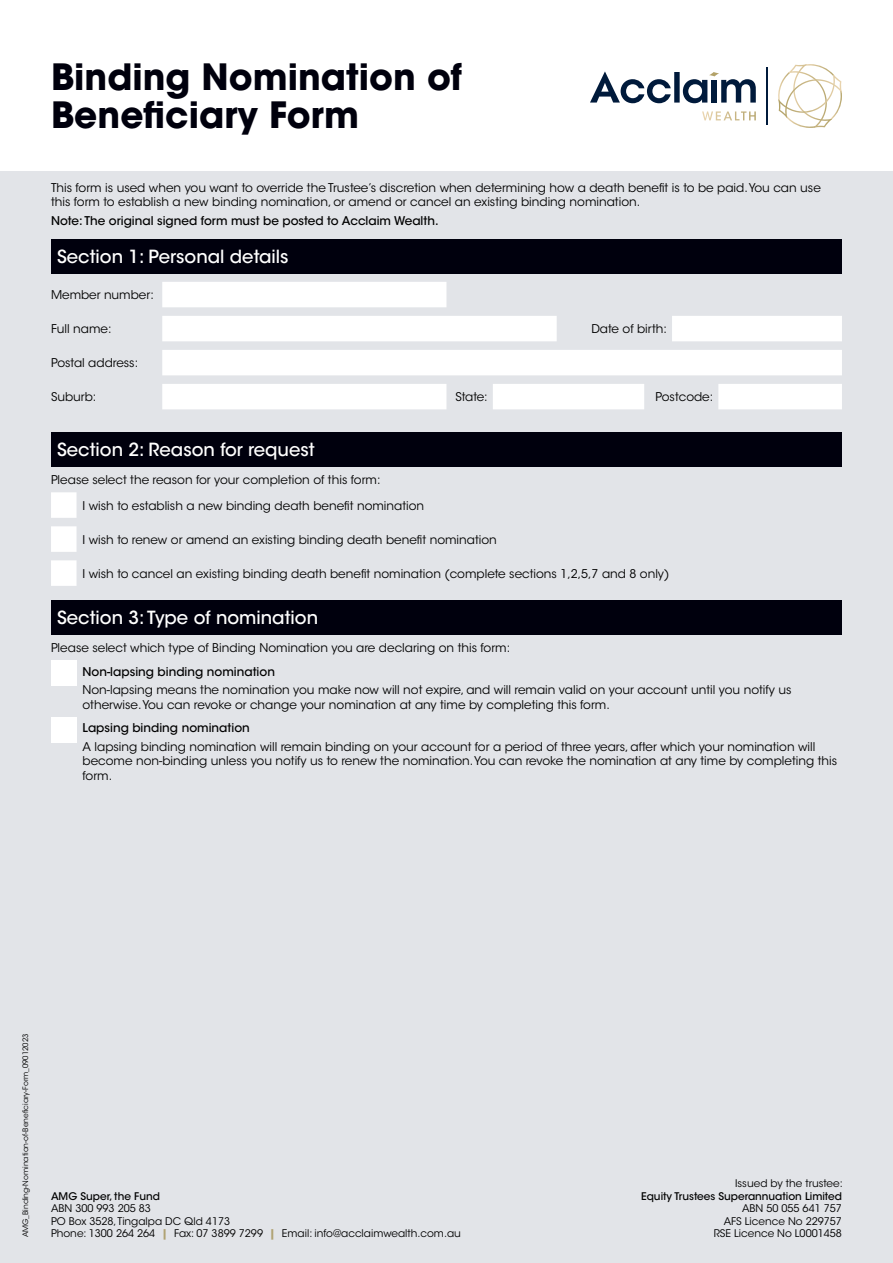
<style>
.page{position:relative;width:893px;height:1263px;background:#e2e4e8}
.page>*{position:absolute;margin:0;border:0;box-sizing:border-box;transform-origin:0 0}
.t1{font:700 36px/37.5px "ITC Avant Garde Std";color:#00000d}
.t2{font:500 18px "ITC Avant Garde Std";color:#fff}
.t3{font:12px/14.4px "ITC Avant Garde Std";color:#000}
.t4{font:500 12px "ITC Avant Garde Std";color:#000}
.t5{font:10.5px/12.6px "ITC Avant Garde Std";color:#000}
.t6{font:500 10.5px "ITC Avant Garde Std";color:#000}
.t7{font:7.5px "ITC Avant Garde Std";color:#000}
.s1{font-weight:700;color:#b0a273}
</style>
<div class="page">
<div style="left:51px;top:239px;width:791px;height:34px;background:#00000d"></div>
<div style="left:162px;top:282px;width:285px;height:25px;background:#fff"></div>
<svg style="left:162px;top:316px;width:680px;height:93px;fill:#fff"></svg>
<div style="left:51px;top:432px;width:791px;height:34px;background:#00000d"></div>
<svg style="left:51px;top:492px;width:26px;height:94px"></svg>
<div style="left:51px;top:600px;width:791px;height:34px;background:#00000d"></div>
<div style="left:51px;top:660px;width:26px;height:26px;background:#fff"></div>
<div style="left:51px;top:717px;width:26px;height:26px;background:#fff"></div>
<div style="left:0;top:0;width:893px;height:170px;background:#fff"></div>
<svg style="left:702px;top:111px;width:54px;height:9px"></svg>
<svg style="left:590px;top:71px;width:166px;height:32px"></svg>
<hr style="left:766px;top:67px;width:2px;height:58px;background:#001a3b">
<svg style="left:778px;top:64px;width:64px;height:64px"></svg>
<h1 class="t1" style="left:51px;top:58px;width:413px">Binding Nomination of<br>Beneficiary Form</h1>
<p class="t3" style="left:51px;top:180px;width:771px">This form is used when you want to override the Trustee’s discretion when determining how a death benefit is to be paid. You can use this form to establish a new binding nomination, or amend or cancel an existing binding nomination.</p>
<p class="t4" style="left:51px;top:213px;width:389px">Note: The original signed form must be posted to Acclaim Wealth.</p>
<h2 class="t2" style="left:57px;top:245px;width:233px">Section 1: Personal details</h2>
<p class="t3" style="left:51px;top:288px;width:104px">Member number:</p>
<p class="t3" style="left:51px;top:322px;width:62px">Full name:</p>
<p class="t3" style="left:591px;top:322px;width:77px">Date of birth:</p>
<p class="t3" style="left:51px;top:356px;width:89px">Postal address:</p>
<p class="t3" style="left:51px;top:390px;width:47px">Suburb:</p>
<p class="t3" style="left:455px;top:390px;width:34px">State:</p>
<p class="t3" style="left:655px;top:390px;width:59px">Postcode:</p>
<h2 class="t2" style="left:57px;top:438px;width:259px">Section 2: Reason for request</h2>
<p class="t3" style="left:83px;top:467px;width:343px;line-height:25.7px;text-indent:-32px">Please select the reason for your completion of this form:<br>I wish to establish a new binding death benefit nomination</p>
<p class="t3" style="left:83px;top:532px;width:416px">I wish to renew or amend an existing binding death benefit nomination</p>
<p class="t3" style="left:83px;top:566px;width:588px">I wish to cancel an existing binding death benefit nomination (complete sections 1,2,5,7 and 8 only)</p>
<h2 class="t2" style="left:57px;top:606px;width:263px">Section 3: Type of nomination</h2>
<p class="t3" style="left:51px;top:640px;width:461px">Please select which type of Binding Nomination you are declaring on this form:</p>
<p class="t4" style="left:83px;top:664px;width:194px">Non-lapsing binding nomination</p>
<p class="t3" style="left:83px;top:683px;width:710px">Non-lapsing means the nomination you make now will not expire, and will remain valid on your account until you notify us otherwise. You can revoke or change your nomination at any time by completing this form.</p>
<p class="t4" style="left:83px;top:720px;width:169px">Lapsing binding nomination</p>
<p class="t3" style="left:83px;top:740px;width:756px">A lapsing binding nomination will remain binding on your account for a period of three years, after which your nomination will become non-binding unless you notify us to renew the nomination. You can revoke the nomination at any time by completing this form.</p>
<p class="t7" style="left:21px;top:1237px;width:205px;rotate:-90deg">AMG_Binding-Nomination-of-Beneficiary-Form_09012023</p>
<p class="t6" style="left:51px;top:1189px;width:110px">AMG Super, the Fund</p>
<p class="t5" style="left:51px;top:1202px;width:411px">ABN 300 993 205 83<br>PO Box 3528, Tingalpa DC Qld 4173<br>Phone: 1300 264 264 <span class="s1">|</span> Fax: 07 3899 7299 <span class="s1">|</span> Email: info@acclaimwealth.com.au</p>
<p class="t5" style="left:735px;top:1177px;width:109px">Issued by the trustee:</p>
<p class="t6" style="left:641px;top:1189px;width:202px">Equity Trustees Superannuation Limited</p>
<p class="t5" style="left:714px;top:1202px;width:130px;text-align:right">ABN 50 055 641 757<br>AFS Licence No 229757<br>RSE Licence No L0001458</p>
<p class="t3" style="left:802px;top:1226px;width:67px">Page 1 of 3</p>
</div>
